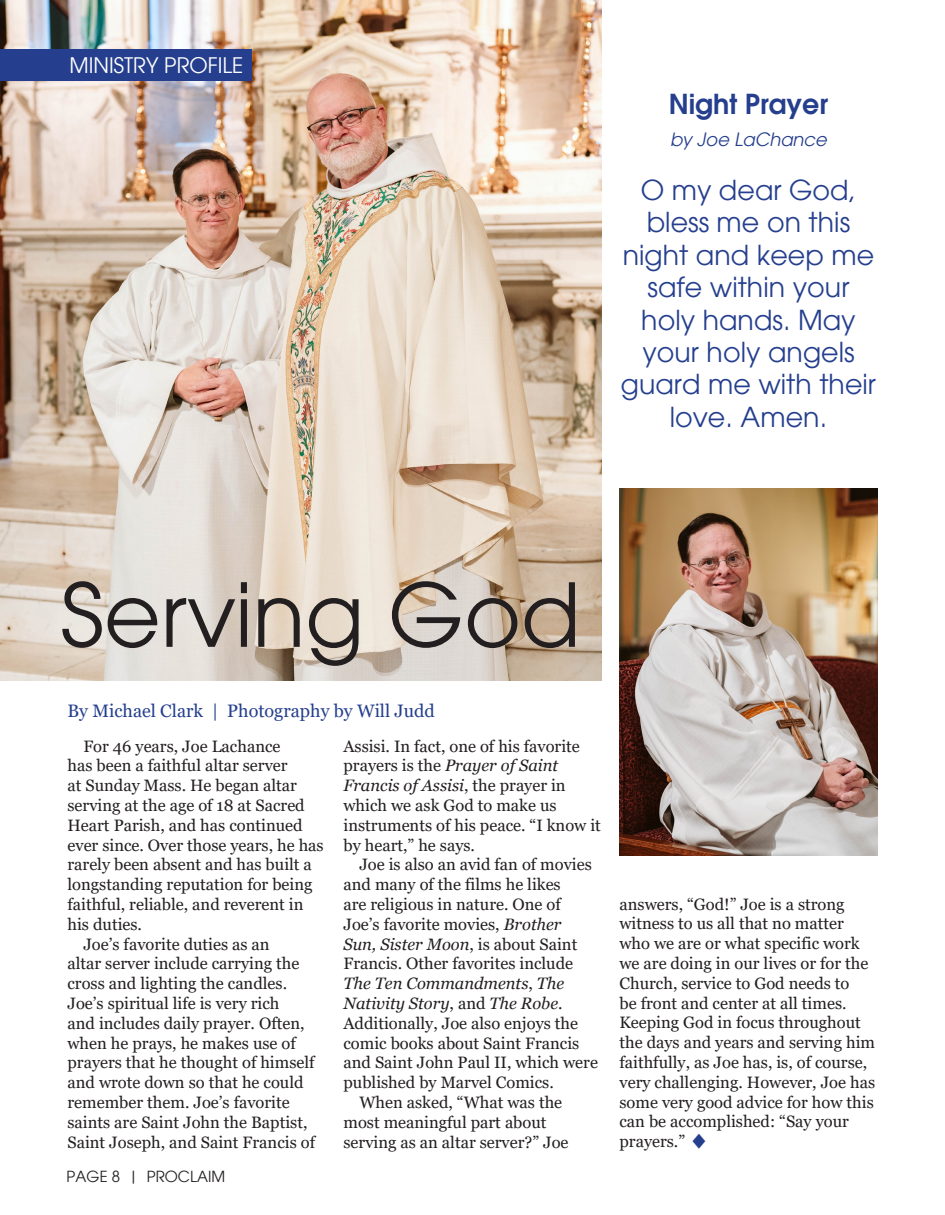
<style>
.page{position:relative;width:945px;height:1215px;background:#fff}
.page>*{position:absolute;margin:0;border:0;box-sizing:border-box;transform-origin:0 0}
.t1{font:87px "Avant Garde";color:#231f20}
.t2{font:27px/32.4px "Avant Garde";color:#253f8e;text-align:center}
.t3{font:600 27px "Avant Garde";color:#253f8e}
.t4{font:21px "Avant Garde";color:#fff}
.t5{font:18px "Georgia";color:#253f8e}
.t6{font:italic 18px "Avant Garde";color:#253f8e}
.t7{font:16.5px/19.8px "Georgia";color:#231f20}
.t8{font:15px "Avant Garde";color:#231f20}
.s1{font-style:italic}
.s2{color:#253f8e}
</style>
<div class="page">
<img style="left:0;top:0;width:602px;height:681px">
<img style="left:620px;top:489px;width:258px;height:366px">
<div style="left:0;top:50px;width:251px;height:31px;background:#253f8e"></div>
<p class="t4" style="left:70px;top:53px;width:176px">MINISTRY PROFILE</p>
<p class="t3" style="left:669px;top:86px;width:161px">Night Prayer</p>
<p class="t6" style="left:670px;top:129px;width:158px">by Joe LaChance</p>
<p class="t2" style="left:621px;top:174px;width:257px">O my dear God, bless me on this night and keep me safe within your holy hands. May your holy angels guard me with their love. Amen.</p>
<p class="t1" style="left:61px;top:563px;width:521px">Serving God</p>
<p class="t5" style="left:68px;top:700px;width:369px">By Michael Clark | Photography by Will Judd</p>
<p class="t7" style="left:68px;top:736px;width:258px;text-indent:16px">For 46 years, Joe Lachance<br>has been a faithful altar server<br>at Sunday Mass. He began altar serving at the age of 18 at Sacred<br>Heart Parish, and has continued ever since. Over those years, he has rarely been absent and has built a longstanding reputation for being faithful, reliable, and reverent in his duties.</p>
<p class="t7" style="left:68px;top:934px;width:249px;text-indent:16px">Joe’s favorite duties as an<br>altar server include carrying the cross and lighting the candles.<br>Joe’s spiritual life is very rich<br>and includes daily prayer. Often, when he prays, he makes use of prayers that he thought of himself and wrote down so that he could remember them. Joe’s favorite saints are Saint John the Baptist,<br>Saint Joseph, and Saint Francis of</p>
<p class="t8" style="left:67px;top:1168px;width:160px">PAGE 8 | PROCLAIM</p>
<p class="t7" style="left:344px;top:736px;width:259px">Assisi. In fact, one of his favorite prayers is the <span class="s1">Prayer of Saint<br>Francis of Assisi</span>, the prayer in which we ask God to make us instruments of his peace. “I know it by heart,” he says.</p>
<p class="t7" style="left:344px;top:855px;width:256px;text-indent:16px">Joe is also an avid fan of movies and many of the films he likes<br>are religious in nature. One of<br>Joe’s favorite movies, <span class="s1">Brother<br>Sun, Sister Moon</span>, is about Saint<br>Francis. Other favorites include<br><span class="s1">The Ten Commandments</span>, <span class="s1">The<br>Nativity Story</span>, and <span class="s1">The Robe</span>.<br>Additionally, Joe also enjoys the comic books about Saint Francis and Saint John Paul II, which were published by Marvel Comics.</p>
<p class="t7" style="left:344px;top:1093px;width:227px;text-indent:16px">When asked, “What was the most meaningful part about serving as an altar server?” Joe</p>
<p class="t7" style="left:620px;top:894px;width:257px">answers, “God!” Joe is a strong witness to us all that no matter who we are or what specific work we are doing in our lives or for the<br>Church, service to God needs to<br>be front and center at all times.<br>Keeping God in focus throughout the days and years and serving him faithfully, as Joe has, is, of course, very challenging. However, Joe has some very good advice for how this can be accomplished: “Say your prayers.” <span class="s2">♦</span></p>
</div>
